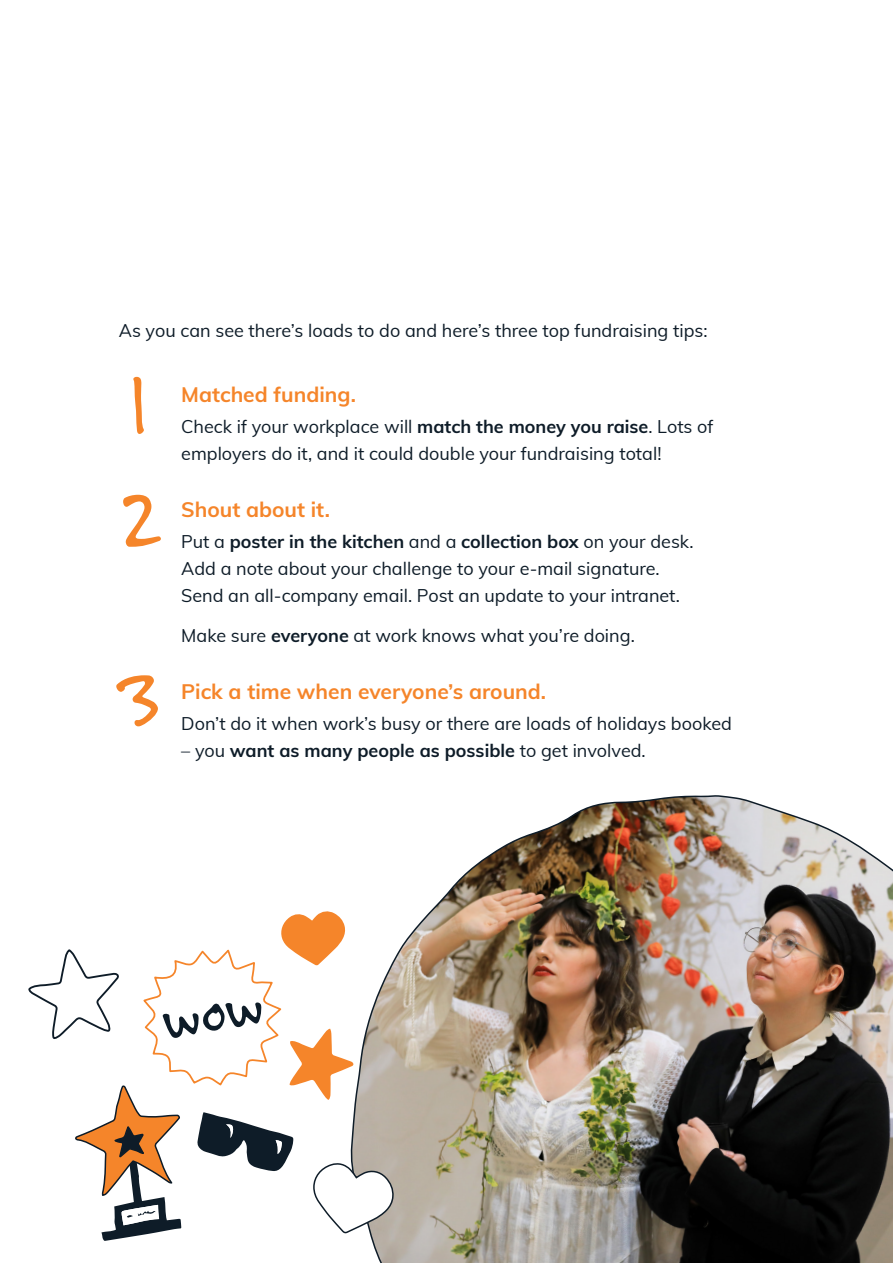
<style>
.page{position:relative;width:893px;height:1263px;background:#fff}
.page>*{position:absolute;margin:0;border:0;box-sizing:border-box;transform-origin:0 0}
.t1{font:82.5px/115.2px "Felt Tip Roman";color:#f5852a}
.t2{font:700 21px "Muli";color:#f5852a}
.t3{font:18px/27px "Muli";color:#0e1c28}
.t4{font:700 18px "Muli";color:#0e1c28}
.s1{font-weight:700}
.s2{font-weight:400}
</style>
<div class="page">
<img style="left:372px;top:795px;width:521px;height:468px">
<svg style="left:28px;top:910px;width:367px;height:331px"></svg>
<p class="t3" style="left:119px;top:316px;width:590px">As you can see there’s loads to do and here’s three top fundraising tips:</p>
<h1 class="t1" style="left:119px;top:347px;width:44px">1<br>2</h1>
<h1 class="t1" style="left:123px;top:644px;width:39px">3</h1>
<p class="t2" style="left:181px;top:379px;width:176px">Matched funding.</p>
<p class="t3" style="left:181px;top:412px;width:534px">Check if your workplace will <span class="s1">match the money you raise</span>. Lots of employers do it, and it could double your fundraising total!</p>
<p class="t2" style="left:181px;top:494px;width:150px">Shout about it.</p>
<p class="t3" style="left:181px;top:527px;width:514px">Put a <span class="s1">poster in the kitchen</span> and a <span class="s1">collection box</span> on your desk.<br>Add a note about your challenge to your e-mail signature.<br>Send an all-company email. Post an update to your intranet.</p>
<p class="t3" style="left:181px;top:621px;width:455px">Make sure <span class="s1">everyone</span> at work knows what you’re doing.</p>
<p class="t2" style="left:181px;top:676px;width:366px">Pick a time when everyone’s around.</p>
<p class="t3" style="left:181px;top:709px;width:552px">Don’t do it when work’s busy or there are loads of holidays booked</p>
<p class="t4" style="left:181px;top:737px;width:466px"><span class="s2">– you</span> want as many people as possible <span class="s2">to get involved.</span></p>
</div>
